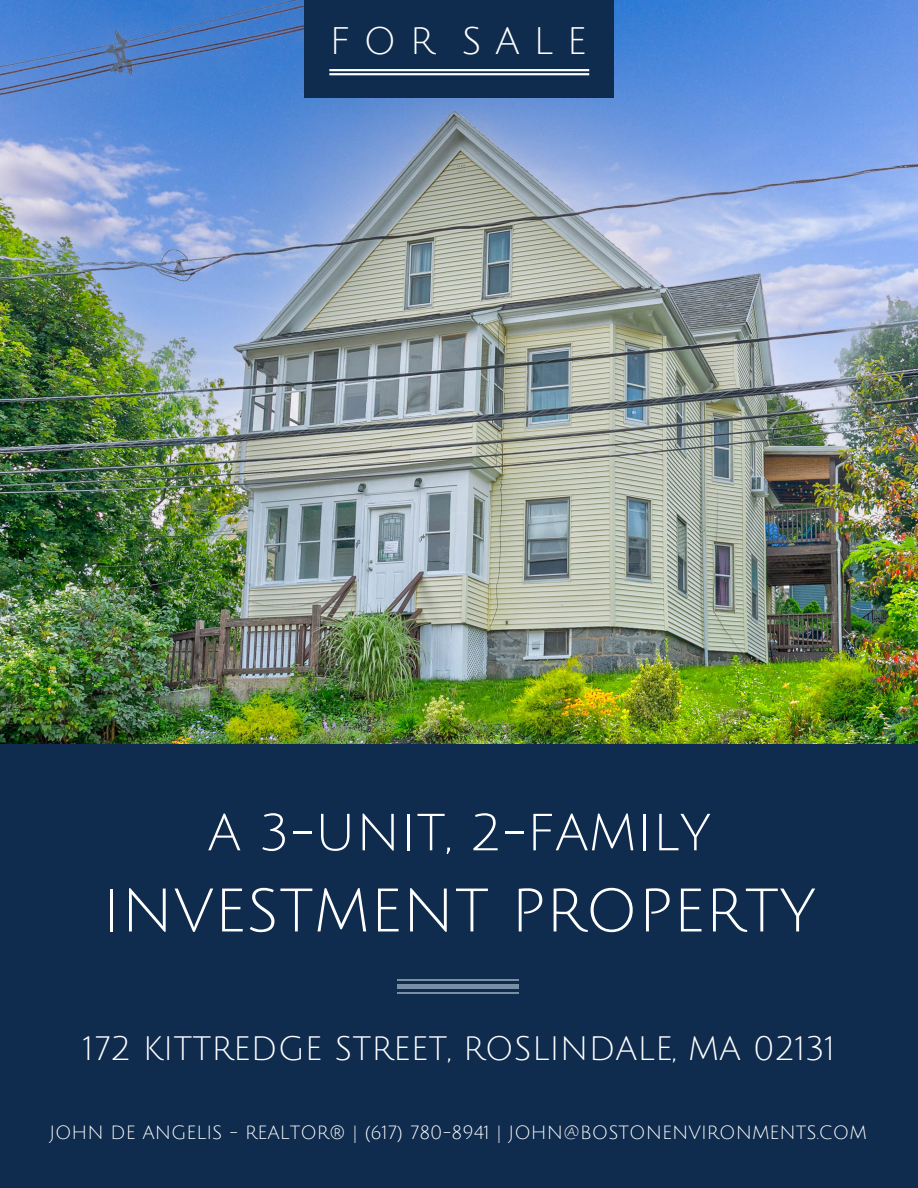
<style>
.page{position:relative;width:918px;height:1188px;background:#0f2b4d}
.page>*{position:absolute;margin:0;border:0;box-sizing:border-box;transform-origin:0 0}
.t1{font:60px "Julius Sans One";color:#fff}
.t2{font:51px "Julius Sans One";color:#fff}
.t3{font:37.35px "Julius Sans One";letter-spacing:.36em;color:#fff}
.t4{font:33px "Julius Sans One";color:#fff}
.t5{font:18.75px "Julius Sans One";color:#fff}
</style>
<div class="page">
<img style="left:0;top:0;width:918px;height:744px">
<div style="left:304px;top:0;width:310px;height:98px;background:#0f2b4d"></div>
<hr style="left:329px;top:73px;width:260px;height:2px;background:#fff">
<hr style="left:329px;top:69px;width:260px;height:2px;background:#fff">
<hr style="left:397px;top:979px;width:122px;height:2px;background:#7990a4">
<hr style="left:397px;top:992px;width:122px;height:2px;background:#7990a4">
<div style="left:397px;top:984px;width:122px;height:5px;background:#7990a4"></div>
<p class="t3" style="left:330px;top:22px;width:259px">FOR SALE</p>
<p class="t2" style="left:207px;top:806px;width:505px">A 3-UNIT, 2-FAMILY</p>
<p class="t1" style="left:102px;top:880px;width:715px">INVESTMENT PROPERTY</p>
<p class="t4" style="left:83px;top:1032px;width:754px">172 KITTREDGE STREET, ROSLINDALE, MA 02131</p>
<p class="t5" style="left:49px;top:1122px;width:819px">JOHN DE ANGELIS - REALTOR® | (617) 780-8941 | JOHN@BOSTONENVIRONMENTS.COM</p>
</div>
